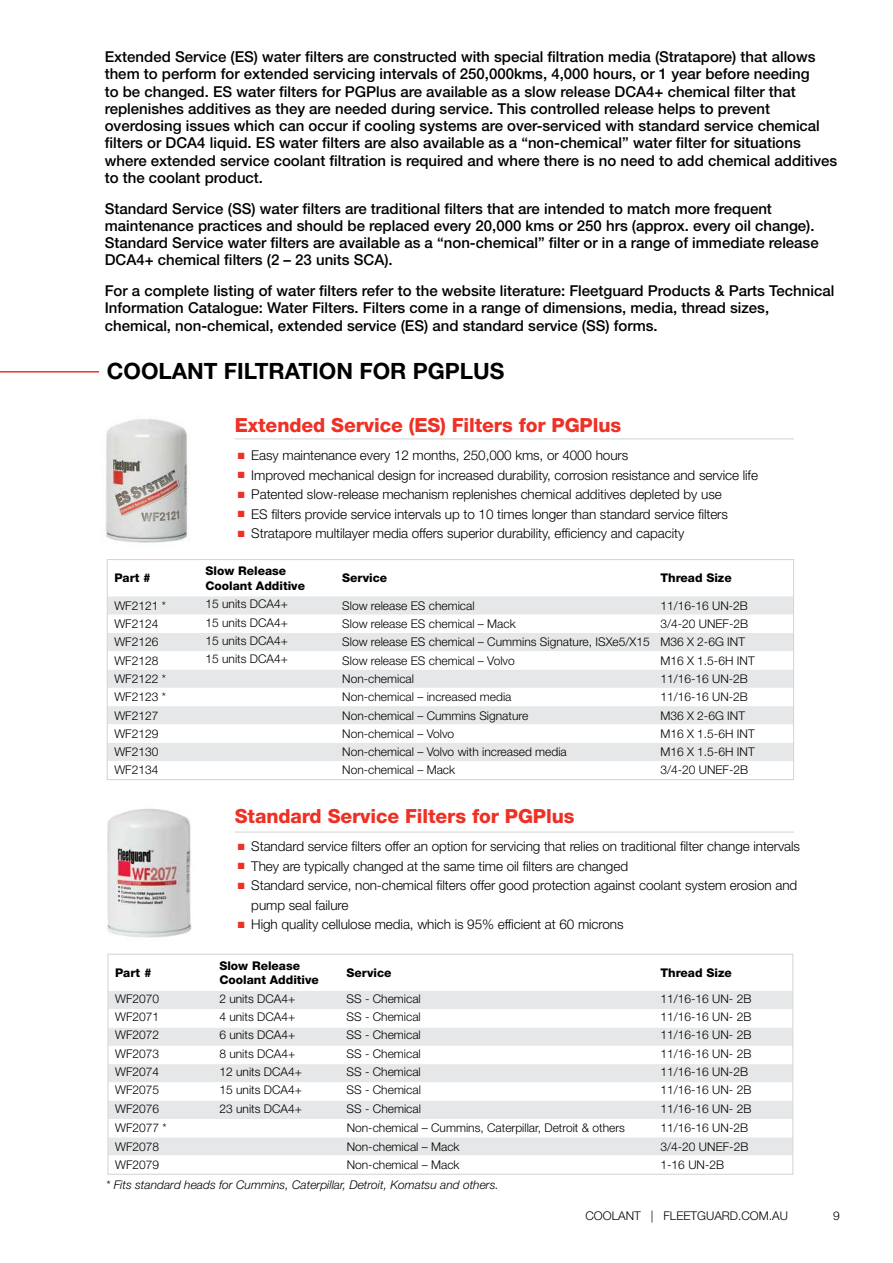
<style>
.page{position:relative;width:893px;height:1263px;background:#fff}
.page>*{position:absolute;margin:0;border:0;box-sizing:border-box;transform-origin:0 0}
.t1{font:700 22.5px "Helvetica Neue LT Std";color:#000}
.t2{font:800 19.5px "Helvetica Neue LT Std";letter-spacing:-.005em;color:#ee3124}
.t3{font:500 15px/17.2px "Helvetica Neue LT Std";color:#000}
.t4{font:300 13.5px/19.5px "Helvetica Neue LT Std";letter-spacing:-.005em;color:#000}
.t5{font:300 12px "Helvetica Neue LT Std";color:#000}
.t6{font:300 12px "Helvetica Neue LT Pro";color:#000}
.t7{font:800 12px/14.4px "Helvetica Neue LT Std";color:#000}
.t8{font:italic 300 12px "Helvetica Neue LT Pro";color:#000}
.s1{color:#ee3124}
</style>
<div class="page">
<div style="left:110px;top:991px;width:681px;height:18px;background:#e6e7e8"></div>
<svg style="left:110px;top:1028px;width:681px;height:127px;fill:#e6e7e8"></svg>
<div style="left:108px;top:954px;width:685px;height:220px;border:1px solid #d1d3d4"></div>
<img style="left:106px;top:419px;width:81px;height:124px">
<img style="left:107px;top:809px;width:85px;height:129px">
<svg style="left:109px;top:596px;width:683px;height:19px;background:#e7e8e9"></svg>
<svg style="left:109px;top:633px;width:683px;height:128px;fill:#e6e7e8"></svg>
<div style="left:107px;top:559px;width:687px;height:221px;border:1px solid #d1d3d4"></div>
<hr style="left:235px;top:438px;width:559px;height:1px;background:#d1d3d4">
<hr style="left:235px;top:832px;width:559px;height:1px;background:#d1d3d4">
<hr style="left:0;top:371px;width:99px;height:2px;background:#ee3124">
<p class="t3" style="left:105px;top:48px;width:734px">Extended Service (ES) water filters are constructed with special filtration media (Stratapore) that allows them to perform for extended servicing intervals of 250,000kms, 4,000 hours, or 1 year before needing<br>to be changed. ES water filters for PGPlus are available as a slow release DCA4+ chemical filter that replenishes additives as they are needed during service. This controlled release helps to prevent overdosing issues which can occur if cooling systems are over-serviced with standard service chemical filters or DCA4 liquid. ES water filters are also available as a “non-chemical” water filter for situations where extended service coolant filtration is required and where there is no need to add chemical additives to the coolant product.</p>
<p class="t3" style="left:105px;top:199px;width:715px">Standard Service (SS) water filters are traditional filters that are intended to match more frequent maintenance practices and should be replaced every 20,000 kms or 250 hrs (approx. every oil change).<br>Standard Service water filters are available as a “non-chemical” filter or in a range of immediate release DCA4+ chemical filters (2 – 23 units SCA).</p>
<p class="t3" style="left:105px;top:282px;width:731px">For a complete listing of water filters refer to the website literature: Fleetguard Products &amp; Parts Technical<br>Information Catalogue: Water Filters. Filters come in a range of dimensions, media, thread sizes, chemical, non-chemical, extended service (ES) and standard service (SS) forms.</p>
<h1 class="t1" style="left:107px;top:357px;width:399px">COOLANT FILTRATION FOR PGPLUS</h1>
<h2 class="t2" style="left:235px;top:413px;width:388px">Extended Service (ES) Filters for PGPlus</h2>
<p class="t4" style="left:238px;top:445px;width:392px"><span class="s1">■</span> Easy maintenance every 12 months, 250,000 kms, or 4000 hours</p>
<p class="t4" style="left:238px;top:465px;width:522px"><span class="s1">■</span> Improved mechanical design for increased durability, corrosion resistance and service life</p>
<p class="t4" style="left:238px;top:484px;width:485px"><span class="s1">■</span> Patented slow-release mechanism replenishes chemical additives depleted by use</p>
<p class="t4" style="left:238px;top:504px;width:492px"><span class="s1">■</span> ES filters provide service intervals up to 10 times longer than standard service filters</p>
<p class="t4" style="left:238px;top:523px;width:448px"><span class="s1">■</span> Stratapore multilayer media offers superior durability, efficiency and capacity</p>
<p class="t7" style="left:114px;top:571px;width:38px">Part #</p>
<p class="t7" style="left:205px;top:564px;width:101px">Slow Release<br>Coolant Additive</p>
<p class="t7" style="left:342px;top:571px;width:46px">Service</p>
<p class="t7" style="left:660px;top:571px;width:73px">Thread Size</p>
<p class="t6" style="left:114px;top:598px;width:53px">WF2121 *</p>
<p class="t6" style="left:205px;top:597px;width:84px">15 units DCA4+</p>
<p class="t5" style="left:342px;top:598px;width:134px">Slow release ES chemical</p>
<p class="t5" style="left:660px;top:598px;width:89px">11/16-16 UN-2B</p>
<p class="t6" style="left:114px;top:616px;width:46px">WF2124</p>
<p class="t6" style="left:205px;top:615px;width:84px">15 units DCA4+</p>
<p class="t5" style="left:342px;top:616px;width:175px">Slow release ES chemical – Mack</p>
<p class="t5" style="left:660px;top:616px;width:89px">3/4-20 UNEF-2B</p>
<p class="t6" style="left:114px;top:635px;width:46px">WF2126</p>
<p class="t6" style="left:205px;top:633px;width:84px">15 units DCA4+</p>
<p class="t5" style="left:342px;top:635px;width:404px">Slow release ES chemical – Cummins Signature, ISXe5/X15 M36 X 2-6G INT</p>
<p class="t6" style="left:114px;top:653px;width:46px">WF2128</p>
<p class="t6" style="left:205px;top:652px;width:84px">15 units DCA4+</p>
<p class="t5" style="left:342px;top:653px;width:174px">Slow release ES chemical – Volvo</p>
<p class="t5" style="left:660px;top:653px;width:96px">M16 X 1.5-6H INT</p>
<p class="t6" style="left:114px;top:671px;width:53px">WF2122 *</p>
<p class="t5" style="left:342px;top:671px;width:73px">Non-chemical</p>
<p class="t5" style="left:660px;top:671px;width:89px">11/16-16 UN-2B</p>
<p class="t6" style="left:114px;top:690px;width:53px">WF2123 *</p>
<p class="t5" style="left:342px;top:690px;width:171px">Non-chemical – increased media</p>
<p class="t5" style="left:660px;top:690px;width:89px">11/16-16 UN-2B</p>
<p class="t6" style="left:114px;top:708px;width:46px">WF2127</p>
<p class="t5" style="left:342px;top:708px;width:188px">Non-chemical – Cummins Signature</p>
<p class="t5" style="left:660px;top:708px;width:86px">M36 X 2-6G INT</p>
<p class="t6" style="left:114px;top:726px;width:46px">WF2129</p>
<p class="t5" style="left:342px;top:726px;width:114px">Non-chemical – Volvo</p>
<p class="t5" style="left:660px;top:726px;width:96px">M16 X 1.5-6H INT</p>
<p class="t6" style="left:114px;top:744px;width:46px">WF2130</p>
<p class="t5" style="left:342px;top:744px;width:226px">Non-chemical – Volvo with increased media</p>
<p class="t5" style="left:660px;top:744px;width:96px">M16 X 1.5-6H INT</p>
<p class="t6" style="left:114px;top:763px;width:46px">WF2134</p>
<p class="t5" style="left:342px;top:763px;width:114px">Non-chemical – Mack</p>
<p class="t5" style="left:660px;top:763px;width:89px">3/4-20 UNEF-2B</p>
<h2 class="t2" style="left:235px;top:805px;width:341px">Standard Service Filters for PGPlus</h2>
<p class="t4" style="left:238px;top:836px;width:564px"><span class="s1">■</span> Standard service filters offer an option for servicing that relies on traditional filter change intervals</p>
<p class="t4" style="left:238px;top:856px;width:392px"><span class="s1">■</span> They are typically changed at the same time oil filters are changed</p>
<p class="t4" style="left:251px;top:875px;width:547px;text-indent:-14px"><span class="s1">■</span> Standard service, non-chemical filters offer good protection against coolant system erosion and pump seal failure</p>
<p class="t4" style="left:238px;top:914px;width:387px"><span class="s1">■</span> High quality cellulose media, which is 95% efficient at 60 microns</p>
<p class="t7" style="left:115px;top:965px;width:38px">Part #</p>
<p class="t7" style="left:219px;top:958px;width:101px">Slow Release<br>Coolant Additive</p>
<p class="t7" style="left:347px;top:965px;width:46px">Service</p>
<p class="t7" style="left:660px;top:965px;width:73px">Thread Size</p>
<p class="t6" style="left:115px;top:991px;width:46px">WF2070</p>
<p class="t6" style="left:219px;top:991px;width:77px">2 units DCA4+</p>
<p class="t5" style="left:347px;top:991px;width:76px">SS - Chemical</p>
<p class="t5" style="left:660px;top:991px;width:92px">11/16-16 UN- 2B</p>
<p class="t6" style="left:115px;top:1009px;width:46px">WF2071</p>
<p class="t6" style="left:219px;top:1009px;width:77px">4 units DCA4+</p>
<p class="t5" style="left:347px;top:1009px;width:76px">SS - Chemical</p>
<p class="t5" style="left:660px;top:1009px;width:92px">11/16-16 UN- 2B</p>
<p class="t6" style="left:115px;top:1028px;width:46px">WF2072</p>
<p class="t6" style="left:219px;top:1028px;width:77px">6 units DCA4+</p>
<p class="t5" style="left:347px;top:1028px;width:76px">SS - Chemical</p>
<p class="t5" style="left:660px;top:1028px;width:92px">11/16-16 UN- 2B</p>
<p class="t6" style="left:115px;top:1046px;width:46px">WF2073</p>
<p class="t6" style="left:219px;top:1046px;width:77px">8 units DCA4+</p>
<p class="t5" style="left:347px;top:1046px;width:76px">SS - Chemical</p>
<p class="t5" style="left:660px;top:1046px;width:92px">11/16-16 UN- 2B</p>
<p class="t6" style="left:115px;top:1064px;width:46px">WF2074</p>
<p class="t6" style="left:219px;top:1064px;width:84px">12 units DCA4+</p>
<p class="t5" style="left:347px;top:1064px;width:76px">SS - Chemical</p>
<p class="t5" style="left:660px;top:1064px;width:89px">11/16-16 UN-2B</p>
<p class="t6" style="left:115px;top:1083px;width:46px">WF2075</p>
<p class="t6" style="left:219px;top:1083px;width:84px">15 units DCA4+</p>
<p class="t5" style="left:347px;top:1083px;width:76px">SS - Chemical</p>
<p class="t5" style="left:660px;top:1083px;width:92px">11/16-16 UN- 2B</p>
<p class="t6" style="left:115px;top:1101px;width:46px">WF2076</p>
<p class="t6" style="left:219px;top:1101px;width:84px">23 units DCA4+</p>
<p class="t5" style="left:347px;top:1101px;width:76px">SS - Chemical</p>
<p class="t5" style="left:660px;top:1101px;width:92px">11/16-16 UN- 2B</p>
<p class="t6" style="left:115px;top:1121px;width:53px">WF2077 *</p>
<p class="t5" style="left:347px;top:1121px;width:280px">Non-chemical – Cummins, Caterpillar, Detroit &amp; others</p>
<p class="t5" style="left:660px;top:1121px;width:89px">11/16-16 UN-2B</p>
<p class="t6" style="left:115px;top:1139px;width:46px">WF2078</p>
<p class="t5" style="left:347px;top:1139px;width:114px">Non-chemical – Mack</p>
<p class="t5" style="left:660px;top:1139px;width:89px">3/4-20 UNEF-2B</p>
<p class="t6" style="left:115px;top:1157px;width:46px">WF2079</p>
<p class="t5" style="left:347px;top:1157px;width:114px">Non-chemical – Mack</p>
<p class="t5" style="left:660px;top:1157px;width:65px">1-16 UN-2B</p>
<p class="t8" style="left:106px;top:1177px;width:394px">* Fits standard heads for Cummins, Caterpillar, Detroit, Komatsu and others.</p>
<p class="t5" style="left:585px;top:1208px;width:204px">COOLANT | FLEETGUARD.COM.AU</p>
<p class="t5" style="left:833px;top:1208px;width:8px">9</p>
</div>
